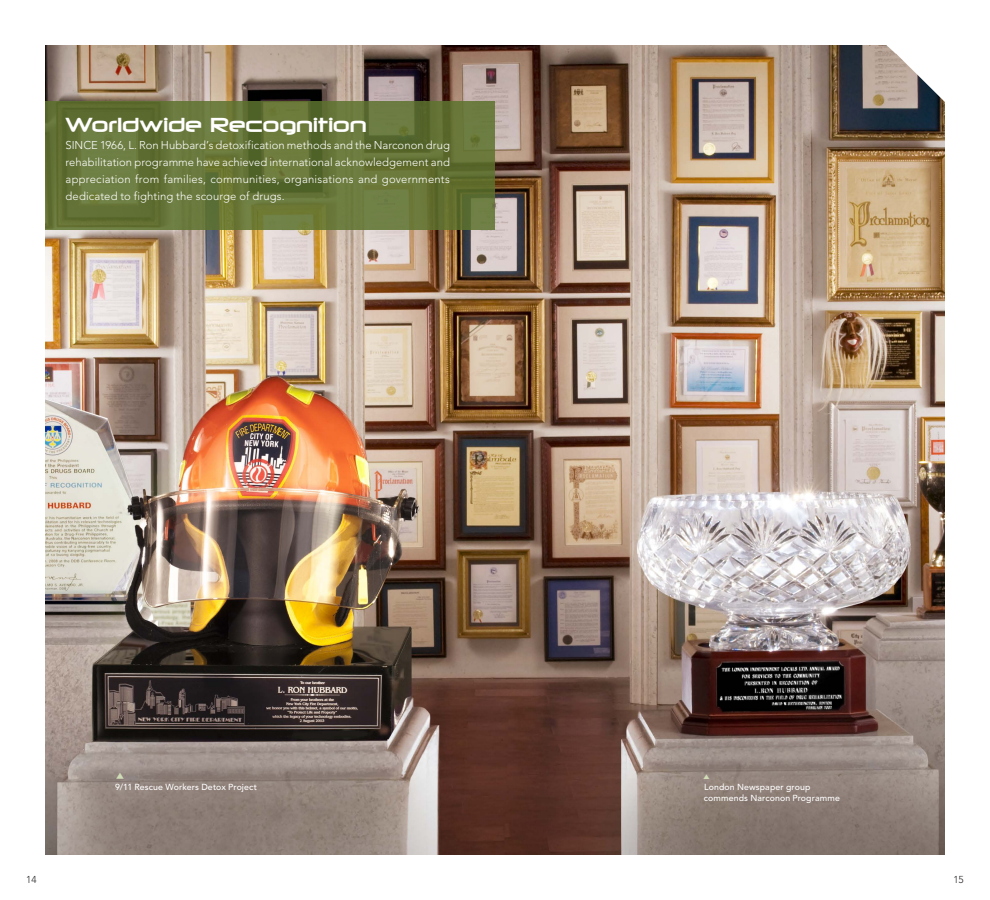
<style>
.page{position:relative;width:990px;height:900px;background:#fff}
.page>*{position:absolute;margin:0;border:0;box-sizing:border-box;transform-origin:0 0}
.New_Award_headline{font:22.5px "Neuropolitical";letter-spacing:.015em;color:#fff}
.Body{font:300 11.25px/16.9px "Avenir";letter-spacing:.015em;color:#fff;text-align:justify}
.Body-2{font:300 11.25px "Fedra Sans Pro";color:#d0ddb6}
.t1{font:300 10px "Avenir";color:#231f20}
.New_Award_caption{font:500 8.75px/10.6px "Avenir";letter-spacing:.015em;color:#fff}
.New_Award_caption-2{font:300 8.75px "Fedra Sans Pro";color:#d0ddb6}
</style>
<div class="page">
<img style="left:45px;top:45px;width:900px;height:810px">
<svg style="left:45px;top:101px;width:450px;height:128px;background:#657437"></svg>
<p class="New_Award_headline" style="left:66px;top:113px;width:302px">Worldwide Recognition</p>
<p class="Body" style="left:66px;top:137px;width:386px">SINCE 1966, L. Ron Hubbard’s detoxification methods and the Narconon drug rehabilitation programme have achieved international acknowledgement and appreciation from families, communities, organisations and governments dedicated to fighting the scourge of drugs.</p>
<p class="Body-2" style="left:112px;top:780px;width:9px;rotate:-90deg">▶</p>
<p class="New_Award_caption" style="left:115px;top:782px;width:143px">9/11 Rescue Workers Detox Project</p>
<p class="New_Award_caption-2" style="left:700px;top:780px;width:7px;rotate:-90deg">▶</p>
<p class="New_Award_caption" style="left:704px;top:782px;width:138px">London Newspaper group commends Narconon Programme</p>
<p class="t1" style="left:26px;top:874px;width:12px">14</p>
<p class="t1" style="left:953px;top:874px;width:12px">15</p>
</div>
